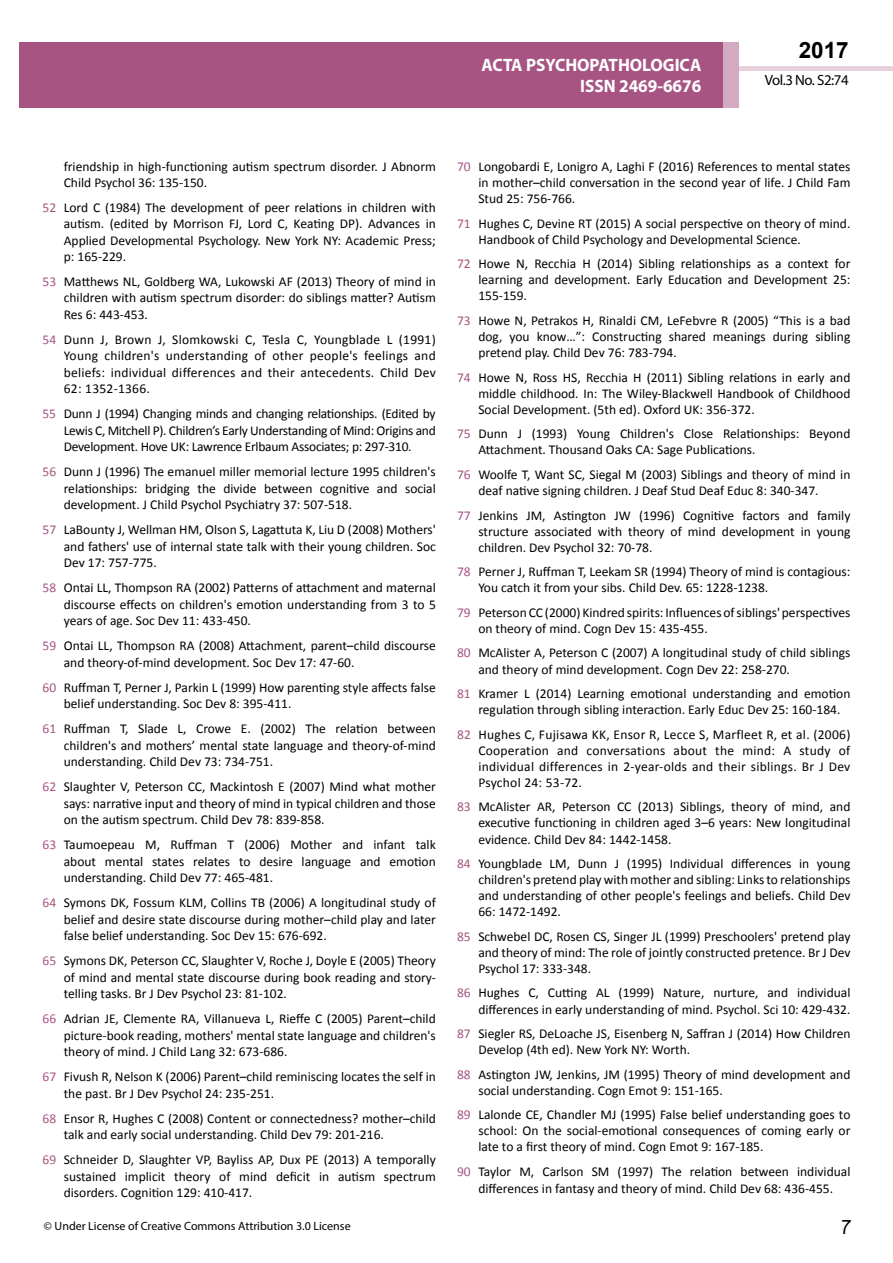
<style>
.page{position:relative;width:893px;height:1263px;background:#fff}
.page>*{position:absolute;margin:0;border:0;box-sizing:border-box;transform-origin:0 0}
.t1{font:25.5px "Tunga";color:#000}
.t2{font:700 22.5px "Arial";color:#000}
.t3{font:700 18px/21.6px "Myriad Pro";color:#fff;text-align:right;scale:.96 1}
.t4{font:14.85px "Myriad Pro";letter-spacing:-.03em;color:#000}
.t5{font:13.5px/16px "Calibri";color:#000;text-align:justify}
.t6{font:12px "Myriad Pro";color:#000}
.s1{color:#a75483}
</style>
<div class="page">
<div style="left:722px;top:66px;width:171px;height:5px;background:#e6d1dd"></div>
<div style="left:19px;top:42px;width:706px;height:66px;background:#a75483"></div>
<div style="left:724px;top:42px;width:15px;height:66px;background:#d2aac1"></div>
<h3 class="t3" style="left:482px;top:53px;width:230px">ACTA PSYCHOPATHOLOGICA<br>ISSN 2469-6676</h3>
<h2 class="t2" style="left:799px;top:35px;width:52px">2017</h2>
<p class="t4" style="left:765px;top:71px;width:85px">Vol.3 No. S2:74</p>
<p class="t5" style="left:64px;top:159px;width:374px">friendship in high-functioning autism spectrum disorder. J Abnorm<br>Child Psychol 36: 135-150.</p>
<p class="t5" style="left:64px;top:200px;width:374px;text-indent:-21px"><span class="s1">52</span> Lord C (1984) The development of peer relations in children with autism. (edited by Morrison FJ, Lord C, Keating DP). Advances in Applied Developmental Psychology. New York NY: Academic Press; p: 165-229.</p>
<p class="t5" style="left:64px;top:273px;width:374px;line-height:16.5px;text-indent:-21px"><span class="s1">53</span> Matthews NL, Goldberg WA, Lukowski AF (2013) Theory of mind in children with autism spectrum disorder: do siblings matter? Autism Res 6: 443-453.</p>
<p class="t5" style="left:64px;top:331px;width:374px;line-height:16.5px;text-indent:-21px"><span class="s1">54</span> Dunn J, Brown J, Slomkowski C, Tesla C, Youngblade L (1991)<br>Young children's understanding of other people's feelings and beliefs: individual differences and their antecedents. Child Dev 62: 1352-1366.</p>
<p class="t5" style="left:64px;top:406px;width:373px;line-height:16.5px;text-indent:-21px"><span class="s1">55</span> Dunn J (1994) Changing minds and changing relationships. (Edited by Lewis C, Mitchell P). Children’s Early Understanding of Mind: Origins and Development. Hove UK: Lawrence Erlbaum Associates; p: 297-310.</p>
<p class="t5" style="left:64px;top:463px;width:374px;line-height:16.5px;text-indent:-21px"><span class="s1">56</span> Dunn J (1996) The emanuel miller memorial lecture 1995 children's relationships: bridging the divide between cognitive and social development. J Child Psychol Psychiatry 37: 507-518.</p>
<p class="t5" style="left:64px;top:521px;width:374px;line-height:16.5px;text-indent:-21px"><span class="s1">57</span> LaBounty J, Wellman HM, Olson S, Lagattuta K, Liu D (2008) Mothers' and fathers' use of internal state talk with their young children. Soc Dev 17: 757-775.</p>
<p class="t5" style="left:64px;top:579px;width:374px;line-height:16.5px;text-indent:-21px"><span class="s1">58</span> Ontai LL, Thompson RA (2002) Patterns of attachment and maternal discourse effects on children's emotion understanding from 3 to 5 years of age. Soc Dev 11: 433-450.</p>
<p class="t5" style="left:64px;top:637px;width:374px;line-height:16.5px;text-indent:-21px"><span class="s1">59</span> Ontai LL, Thompson RA (2008) Attachment, parent–child discourse and theory-of-mind development. Soc Dev 17: 47-60.</p>
<p class="t5" style="left:64px;top:679px;width:374px;line-height:16.5px;text-indent:-21px"><span class="s1">60</span> Ruffman T, Perner J, Parkin L (1999) How parenting style affects false belief understanding. Soc Dev 8: 395-411.</p>
<p class="t5" style="left:64px;top:720px;width:374px;line-height:16.5px;text-indent:-21px"><span class="s1">61</span> Ruffman T, Slade L, Crowe E. (2002) The relation between children's and mothers’ mental state language and theory-of-mind understanding. Child Dev 73: 734-751.</p>
<p class="t5" style="left:64px;top:778px;width:374px;line-height:16.5px;text-indent:-21px"><span class="s1">62</span> Slaughter V, Peterson CC, Mackintosh E (2007) Mind what mother says: narrative input and theory of mind in typical children and those on the autism spectrum. Child Dev 78: 839-858.</p>
<p class="t5" style="left:64px;top:836px;width:374px;line-height:16.5px;text-indent:-21px"><span class="s1">63</span> Taumoepeau M, Ruffman T (2006) Mother and infant talk about mental states relates to desire language and emotion understanding. Child Dev 77: 465-481.</p>
<p class="t5" style="left:64px;top:894px;width:374px;line-height:16.5px;text-indent:-21px"><span class="s1">64</span> Symons DK, Fossum KLM, Collins TB (2006) A longitudinal study of belief and desire state discourse during mother–child play and later false belief understanding. Soc Dev 15: 676-692.</p>
<p class="t5" style="left:64px;top:952px;width:374px;line-height:16.5px;text-indent:-21px"><span class="s1">65</span> Symons DK, Peterson CC, Slaughter V, Roche J, Doyle E (2005) Theory of mind and mental state discourse during book reading and story&shy;telling tasks. Br J Dev Psychol 23: 81-102.</p>
<p class="t5" style="left:64px;top:1010px;width:374px;line-height:16.5px;text-indent:-21px"><span class="s1">66</span> Adrian JE, Clemente RA, Villanueva L, Rieffe C (2005) Parent–child picture-book reading, mothers' mental state language and children's theory of mind. J Child Lang 32: 673-686.</p>
<p class="t5" style="left:64px;top:1068px;width:374px;line-height:16.5px;text-indent:-21px"><span class="s1">67</span> Fivush R, Nelson K (2006) Parent–child reminiscing locates the self in the past. Br J Dev Psychol 24: 235-251.</p>
<p class="t5" style="left:64px;top:1110px;width:374px;line-height:16.5px;text-indent:-21px"><span class="s1">68</span> Ensor R, Hughes C (2008) Content or connectedness? mother–child talk and early social understanding. Child Dev 79: 201-216.</p>
<p class="t5" style="left:64px;top:1151px;width:374px;line-height:16.5px;text-indent:-21px"><span class="s1">69</span> Schneider D, Slaughter VP, Bayliss AP, Dux PE (2013) A temporally sustained implicit theory of mind deficit in autism spectrum disorders. Cognition 129: 410-417.</p>
<p class="t5" style="left:478px;top:159px;width:374px;text-indent:-21px"><span class="s1">70</span> Longobardi E, Lonigro A, Laghi F (2016) References to mental states in mother–child conversation in the second year of life. J Child Fam Stud 25: 756-766.</p>
<p class="t5" style="left:478px;top:215px;width:374px;text-indent:-21px"><span class="s1">71</span> Hughes C, Devine RT (2015) A social perspective on theory of mind.<br>Handbook of Child Psychology and Developmental Science.</p>
<p class="t5" style="left:478px;top:256px;width:374px;text-indent:-21px"><span class="s1">72</span> Howe N, Recchia H (2014) Sibling relationships as a context for learning and development. Early Education and Development 25:<br>155-159.</p>
<p class="t5" style="left:478px;top:313px;width:374px;text-indent:-21px"><span class="s1">73</span> Howe N, Petrakos H, Rinaldi CM, LeFebvre R (2005) “This is a bad dog, you know…”: Constructing shared meanings during sibling pretend play. Child Dev 76: 783-794.</p>
<p class="t5" style="left:478px;top:369px;width:374px;text-indent:-21px"><span class="s1">74</span> Howe N, Ross HS, Recchia H (2011) Sibling relations in early and middle childhood. In: The Wiley-Blackwell Handbook of Childhood Social Development. (5th ed). Oxford UK: 356-372.</p>
<p class="t5" style="left:478px;top:426px;width:374px;text-indent:-21px"><span class="s1">75</span> Dunn J (1993) Young Children's Close Relationships: Beyond<br>Attachment. Thousand Oaks CA: Sage Publications.</p>
<p class="t5" style="left:478px;top:466px;width:374px;text-indent:-21px"><span class="s1">76</span> Woolfe T, Want SC, Siegal M (2003) Siblings and theory of mind in deaf native signing children. J Deaf Stud Deaf Educ 8: 340-347.</p>
<p class="t5" style="left:478px;top:507px;width:374px;text-indent:-21px"><span class="s1">77</span> Jenkins JM, Astington JW (1996) Cognitive factors and family structure associated with theory of mind development in young children. Dev Psychol 32: 70-78.</p>
<p class="t5" style="left:478px;top:564px;width:374px;text-indent:-21px"><span class="s1">78</span> Perner J, Ruffman T, Leekam SR (1994) Theory of mind is contagious:<br>You catch it from your sibs. Child Dev. 65: 1228-1238.</p>
<p class="t5" style="left:478px;top:604px;width:374px;text-indent:-21px"><span class="s1">79</span> Peterson CC (2000) Kindred spirits: Influences of siblings' perspectives on theory of mind. Cogn Dev 15: 435-455.</p>
<p class="t5" style="left:478px;top:645px;width:374px;text-indent:-21px"><span class="s1">80</span> McAlister A, Peterson C (2007) A longitudinal study of child siblings and theory of mind development. Cogn Dev 22: 258-270.</p>
<p class="t5" style="left:478px;top:686px;width:374px;text-indent:-21px"><span class="s1">81</span> Kramer L (2014) Learning emotional understanding and emotion regulation through sibling interaction. Early Educ Dev 25: 160-184.</p>
<p class="t5" style="left:478px;top:726px;width:373px;text-indent:-21px"><span class="s1">82</span> Hughes C, Fujisawa KK, Ensor R, Lecce S, Marfleet R, et al. (2006)<br>Cooperation and conversations about the mind: A study of individual differences in 2‐year‐olds and their siblings. Br J Dev Psychol 24: 53-72.</p>
<p class="t5" style="left:478px;top:799px;width:374px;text-indent:-21px"><span class="s1">83</span> McAlister AR, Peterson CC (2013) Siblings, theory of mind, and executive functioning in children aged 3–6 years: New longitudinal evidence. Child Dev 84: 1442-1458.</p>
<p class="t5" style="left:478px;top:856px;width:374px;text-indent:-21px"><span class="s1">84</span> Youngblade LM, Dunn J (1995) Individual differences in young children's pretend play with mother and sibling: Links to relationships and understanding of other people's feelings and beliefs. Child Dev 66: 1472-1492.</p>
<p class="t5" style="left:478px;top:928px;width:374px;text-indent:-21px"><span class="s1">85</span> Schwebel DC, Rosen CS, Singer JL (1999) Preschoolers' pretend play and theory of mind: The role of jointly constructed pretence. Br J Dev Psychol 17: 333-348.</p>
<p class="t5" style="left:457px;top:985px;width:395px;text-align:right"><span class="s1">86</span> Hughes C, Cutting AL (1999) Nature, nurture, and individual differences in early understanding of mind. Psychol. Sci 10: 429-432.</p>
<p class="t5" style="left:478px;top:1026px;width:374px;text-indent:-21px"><span class="s1">87</span> Siegler RS, DeLoache JS, Eisenberg N, Saffran J (2014) How Children<br>Develop (4th ed). New York NY: Worth.</p>
<p class="t5" style="left:478px;top:1066px;width:374px;text-indent:-21px"><span class="s1">88</span> Astington JW, Jenkins, JM (1995) Theory of mind development and social understanding. Cogn Emot 9: 151-165.</p>
<p class="t5" style="left:478px;top:1107px;width:374px;text-indent:-21px"><span class="s1">89</span> Lalonde CE, Chandler MJ (1995) False belief understanding goes to school: On the social-emotional consequences of coming early or late to a first theory of mind. Cogn Emot 9: 167-185.</p>
<p class="t5" style="left:457px;top:1164px;width:395px;text-align:center"><span class="s1">90</span> Taylor M, Carlson SM (1997) The relation between individual differences in fantasy and theory of mind. Child Dev 68: 436-455.</p>
<p class="t6" style="left:44px;top:1218px;width:308px">© Under License of Creative Commons Attribution 3.0 License</p>
<h1 class="t1" style="left:841px;top:1210px;width:11px">7</h1>
</div>
